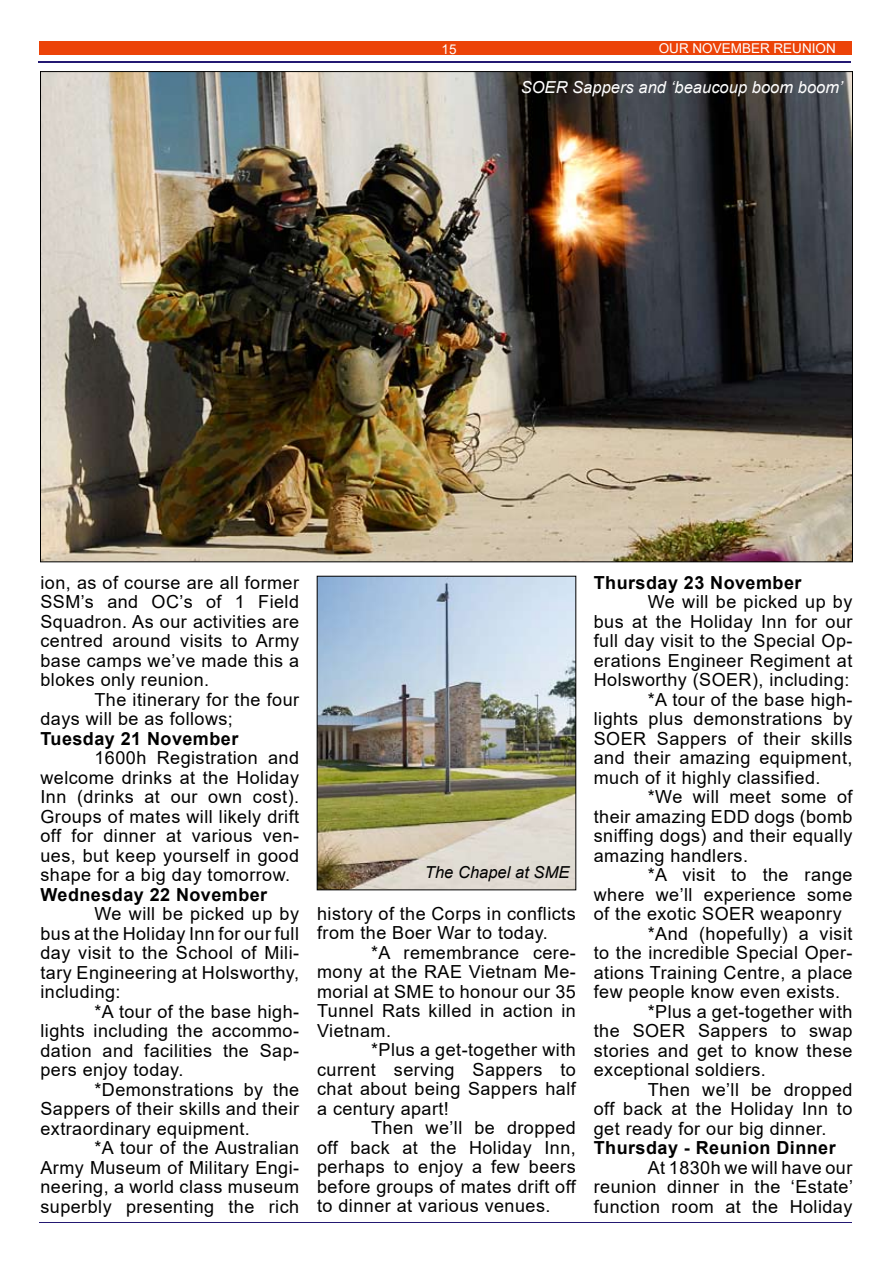
<style>
.page{position:relative;width:893px;height:1263px;background:#fff}
.page>*{position:absolute;margin:0;border:0;box-sizing:border-box;transform-origin:0 0}
.t1{font:18px/19.5px "Arial";letter-spacing:.025em;color:#000;text-align:justify}
.t2{font:700 18px "Arial";letter-spacing:.025em;color:#000}
.t3{font:italic 16.5px "Arial";color:#fff}
.t4{font:italic 16.5px "Arial";color:#000}
.t5{font:13.5px "Arial";color:#fff}
</style>
<div class="page">
<div style="left:39px;top:42px;width:812px;height:13px;background:#ec4308"></div>
<hr style="left:38px;top:62px;width:813px;height:1px;background:#231872">
<hr style="left:39px;top:1222px;width:812px;height:1px;background:#231872">
<img style="left:42px;top:73px;width:809px;height:487px">
<img style="left:319px;top:578px;width:255px;height:310px">
<p class="t5" style="left:442px;top:40px;width:17px">15</p>
<p class="t5" style="left:659px;top:39px;width:179px">OUR NOVEMBER REUNION</p>
<p class="t3" style="left:521px;top:77px;width:324px">SOER Sappers and ‘beaucoup boom boom’</p>
<p class="t1" style="left:40px;top:572px;width:260px">ion, as of course are all former SSM’s and OC’s of 1 Field Squadron. As our activities are centred around visits to Army base camps we’ve made this a blokes only reunion.</p>
<p class="t1" style="left:40px;top:689px;width:260px;text-indent:54px">The itinerary for the four days will be as follows;</p>
<p class="t2" style="left:40px;top:726px;width:199px">Tuesday 21 November</p>
<p class="t1" style="left:40px;top:748px;width:260px;text-indent:54px">1600h Registration and welcome drinks at the Holiday Inn (drinks at our own cost).<br>Groups of mates will likely drift off for dinner at various ven&shy;ues, but keep yourself in good shape for a big day tomorrow.</p>
<p class="t2" style="left:40px;top:881px;width:228px">Wednesday 22 November</p>
<p class="t1" style="left:40px;top:904px;width:260px;text-indent:54px">We will be picked up by bus at the Holiday Inn for our full day visit to the School of Mili&shy;tary Engineering at Holsworthy, including:</p>
<p class="t1" style="left:40px;top:1001px;width:260px;text-indent:54px">*A tour of the base high&shy;lights including the accommo&shy;dation and facilities the Sap&shy;pers enjoy today.</p>
<p class="t1" style="left:40px;top:1079px;width:260px;text-indent:54px">*Demonstrations by the Sappers of their skills and their extraordinary equipment.</p>
<p class="t1" style="left:40px;top:1138px;width:260px;text-indent:54px">*A tour of the Australian Army Museum of Military Engi&shy;neering, a world class museum superbly presenting the rich</p>
<p class="t4" style="left:425px;top:862px;width:146px">The Chapel at SME</p>
<p class="t1" style="left:317px;top:903px;width:260px">history of the Corps in conflicts from the Boer War to today.</p>
<p class="t1" style="left:317px;top:942px;width:260px;text-indent:54px">*A remembrance cere&shy;mony at the RAE Vietnam Me&shy;morial at SME to honour our 35<br>Tunnel Rats killed in action in Vietnam.</p>
<p class="t1" style="left:317px;top:1040px;width:260px;text-indent:54px">*Plus a get-together with current serving Sappers to chat about being Sappers half a century apart!</p>
<p class="t1" style="left:317px;top:1118px;width:260px;text-indent:54px">Then we’ll be dropped off back at the Holiday Inn, perhaps to enjoy a few beers before groups of mates drift off to dinner at various venues.</p>
<p class="t2" style="left:594px;top:570px;width:209px">Thursday 23 November</p>
<p class="t1" style="left:648px;top:592px;width:206px">We will be picked up by</p>
<p class="t1" style="left:594px;top:611px;width:260px">bus at the Holiday Inn for our</p>
<p class="t1" style="left:594px;top:631px;width:260px">full day visit to the Special Op-</p>
<p class="t1" style="left:594px;top:650px;width:260px">erations Engineer Regiment at</p>
<p class="t1" style="left:594px;top:670px;width:257px">Holsworthy (SOER), including:</p>
<p class="t1" style="left:648px;top:689px;width:206px">*A tour of the base high-</p>
<p class="t1" style="left:594px;top:709px;width:260px">lights plus demonstrations by</p>
<p class="t1" style="left:594px;top:728px;width:260px">SOER Sappers of their skills</p>
<p class="t1" style="left:594px;top:748px;width:260px">and their amazing equipment,</p>
<p class="t1" style="left:594px;top:767px;width:228px">much of it highly classified.</p>
<p class="t1" style="left:648px;top:787px;width:206px">*We will meet some of</p>
<p class="t1" style="left:594px;top:806px;width:260px">their amazing EDD dogs (bomb</p>
<p class="t1" style="left:594px;top:826px;width:260px">sniffing dogs) and their equally</p>
<p class="t1" style="left:594px;top:845px;width:156px">amazing handlers.</p>
<p class="t1" style="left:648px;top:865px;width:206px">*A visit to the range</p>
<p class="t1" style="left:594px;top:884px;width:260px">where we’ll experience some</p>
<p class="t1" style="left:594px;top:904px;width:249px">of the exotic SOER weaponry</p>
<p class="t1" style="left:648px;top:923px;width:206px">*And (hopefully) a visit</p>
<p class="t1" style="left:594px;top:943px;width:260px">to the incredible Special Oper-</p>
<p class="t1" style="left:594px;top:962px;width:260px">ations Training Centre, a place</p>
<p class="t1" style="left:594px;top:982px;width:248px">few people know even exists.</p>
<p class="t1" style="left:648px;top:1001px;width:206px">*Plus a get-together with</p>
<p class="t1" style="left:594px;top:1021px;width:260px">the SOER Sappers to swap</p>
<p class="t1" style="left:594px;top:1040px;width:260px">stories and get to know these</p>
<p class="t1" style="left:594px;top:1060px;width:174px">exceptional soldiers.</p>
<p class="t1" style="left:648px;top:1079px;width:206px">Then we’ll be dropped</p>
<p class="t1" style="left:594px;top:1099px;width:260px">off back at the Holiday Inn to</p>
<p class="t1" style="left:594px;top:1118px;width:234px">get ready for our big dinner.</p>
<p class="t2" style="left:594px;top:1135px;width:243px">Thursday - Reunion Dinner</p>
<p class="t1" style="left:594px;top:1157px;width:261px;text-indent:54px">At 1830h we will have our reunion dinner in the ‘Estate’ function room at the Holiday</p>
</div>
